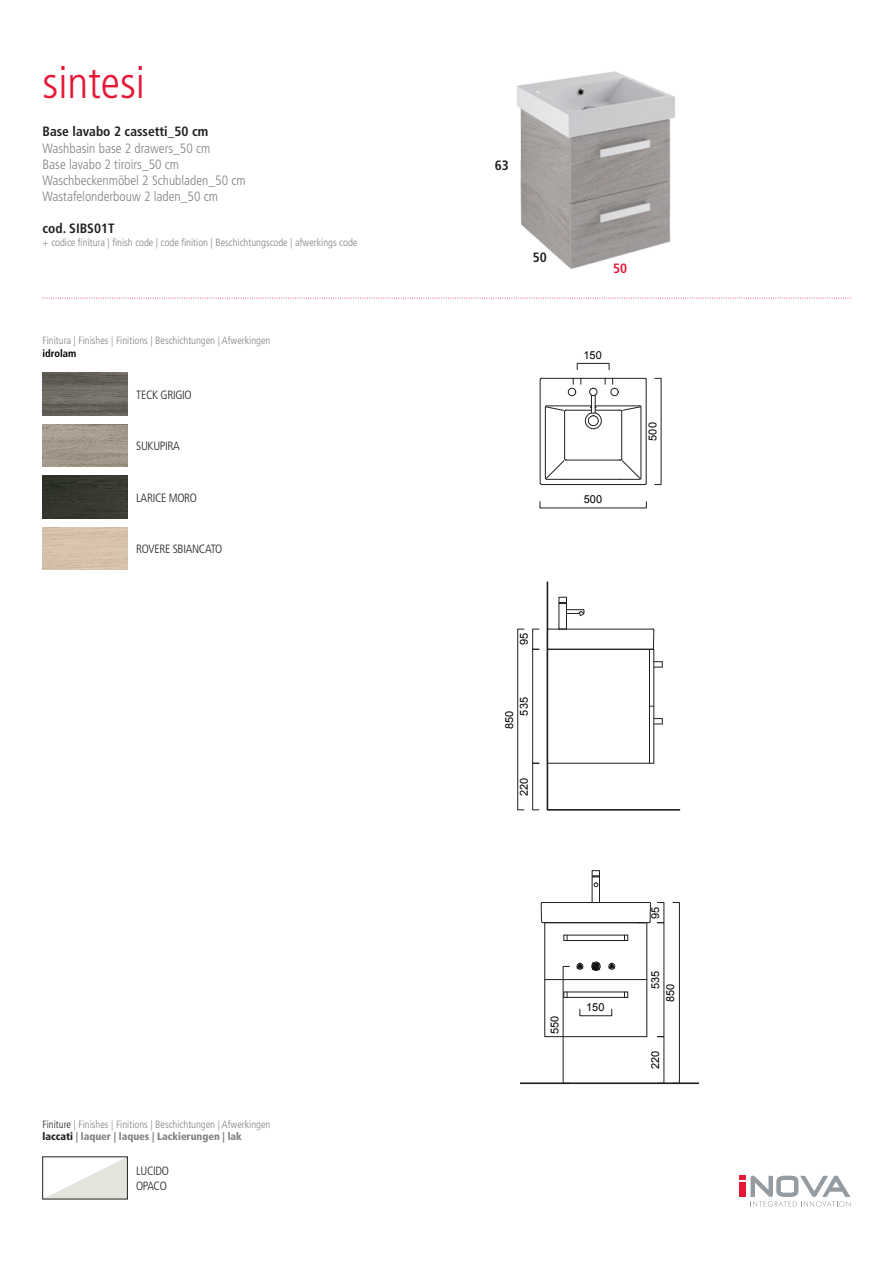
<style>
.page{position:relative;width:893px;height:1263px;background:#fff}
.page>*{position:absolute;margin:0;border:0;box-sizing:border-box;transform-origin:0 0}
.t1{font:300 condensed 45px "Frutiger LT Std";color:#e51836}
.t2{font:300 condensed 13.5px "Frutiger LT Std";color:#808284}
.t3{font:700 condensed 13.5px "Frutiger LT Std";color:#231f20}
.t4{font:700 condensed 13.5px "Frutiger LT Std";color:#e51836}
.t5{font:300 condensed 12px/14.4px "Frutiger LT Std";letter-spacing:-.025em;color:#231f20}
.t6{font:10.95px/15px "Arial";color:#000}
.t7{font:300 condensed 10.5px "Frutiger LT Std";color:#808284}
.t8{font:300 condensed 10.5px/12.6px "Frutiger LT Std";color:#808285}
.t9{font:700 condensed 10.5px "Frutiger LT Std";color:#000}
.s1{color:#231f20}
.s2{font-weight:900;color:#231f20}
.s3{font-weight:900}
</style>
<div class="page">
<svg style="left:44px;top:298px;width:807px;height:1px"></svg>
<svg style="left:47px;top:1159px;width:79px;height:38px"></svg>
<div style="left:739px;top:1182px;width:6px;height:15px;background:#e51836"></div>
<svg style="left:739px;top:1176px;width:6px;height:4px"></svg>
<svg style="left:751px;top:1175px;width:99px;height:32px"></svg>
<img style="left:43px;top:476px;width:85px;height:42px">
<img style="left:43px;top:424px;width:85px;height:43px">
<img style="left:43px;top:373px;width:85px;height:42px">
<img style="left:42px;top:527px;width:85px;height:43px">
<img style="left:509px;top:72px;width:175px;height:226px">
<hr style="left:640px;top:407px;width:1px;height:71px;background:#231f20">
<hr style="left:545px;top:407px;width:1px;height:71px;background:#231f20">
<hr style="left:564px;top:411px;width:1px;height:48px;background:#231f20">
<hr style="left:621px;top:411px;width:1px;height:48px;background:#231f20">
<hr style="left:566px;top:479px;width:53px;height:1px;background:#231f20">
<svg style="left:545px;top:405px;width:97px;height:24px"></svg>
<hr style="left:566px;top:460px;width:53px;height:1px;background:#231f20">
<svg style="left:568px;top:379px;width:14px;height:17px"></svg>
<svg style="left:605px;top:379px;width:14px;height:17px"></svg>
<hr style="left:646px;top:379px;width:1px;height:104px;background:#231f20">
<hr style="left:541px;top:378px;width:104px;height:1px;background:#231f20">
<hr style="left:540px;top:379px;width:1px;height:104px;background:#231f20">
<svg style="left:539px;top:459px;width:28px;height:26px"></svg>
<hr style="left:541px;top:484px;width:104px;height:1px;background:#231f20">
<svg style="left:619px;top:459px;width:28px;height:26px"></svg>
<div style="left:577px;top:363px;width:32px;height:7px;border:1px solid #231f20"></div>
<div style="left:589px;top:388px;width:8px;height:8px;border:1px solid #231f20;border-radius:50%"></div>
<div style="left:591px;top:395px;width:4px;height:18px;border:1px solid #231f20"></div>
<div style="left:517px;top:629px;width:7px;height:181px;border:1px solid #231f20"></div>
<div style="left:532px;top:649px;width:7px;height:114px;border:1px solid #231f20"></div>
<div style="left:532px;top:629px;width:7px;height:20px;border:1px solid #231f20"></div>
<div style="left:532px;top:763px;width:7px;height:47px;border:1px solid #231f20"></div>
<svg style="left:546px;top:581px;width:135px;height:230px"></svg>
<hr style="left:542px;top:902px;width:107px;height:1px;background:#231f20">
<svg style="left:540px;top:901px;width:3px;height:22px"></svg>
<hr style="left:543px;top:922px;width:102px;height:1px;background:#231f20">
<svg style="left:647px;top:901px;width:4px;height:22px"></svg>
<div style="left:544px;top:922px;width:103px;height:58px;border:1px solid #231f20"></div>
<div style="left:544px;top:979px;width:103px;height:58px;border:1px solid #231f20"></div>
<hr style="left:520px;top:1082px;width:179px;height:2px;background:#231f20">
<div style="left:592px;top:870px;width:8px;height:6px;border:1px solid #231f20"></div>
<svg style="left:592px;top:876px;width:8px;height:26px"></svg>
<div style="left:592px;top:962px;width:8px;height:8px;border:1px solid #231f20;border-radius:50%"></div>
<svg style="left:592px;top:962px;width:7px;height:8px"></svg>
<div style="left:580px;top:1009px;width:32px;height:7px;border:1px solid #231f20"></div>
<svg style="left:577px;top:962px;width:6px;height:7px"></svg>
<svg style="left:608px;top:962px;width:7px;height:7px"></svg>
<div style="left:673px;top:902px;width:7px;height:181px;border:1px solid #231f20"></div>
<hr style="left:564px;top:935px;width:64px;height:1px;background:#231f20">
<hr style="left:564px;top:940px;width:64px;height:1px;background:#231f20">
<svg style="left:564px;top:935px;width:4px;height:5px"></svg>
<hr style="left:564px;top:992px;width:64px;height:1px;background:#231f20">
<hr style="left:564px;top:997px;width:64px;height:1px;background:#231f20">
<svg style="left:564px;top:992px;width:4px;height:5px"></svg>
<svg style="left:624px;top:992px;width:4px;height:5px"></svg>
<h1 class="t1" style="left:43px;top:56px;width:104px">sintesi</h1>
<p class="t3" style="left:43px;top:124px;width:167px">Base lavabo 2 cassetti_50 cm</p>
<p class="t2" style="left:43px;top:140px;width:169px">Washbasin base 2 drawers_50 cm</p>
<p class="t2" style="left:43px;top:156px;width:138px">Base lavabo 2 tiroirs_50 cm</p>
<p class="t2" style="left:43px;top:173px;width:205px">Waschbeckenmöbel 2 Schubladen_50 cm</p>
<p class="t2" style="left:43px;top:189px;width:177px">Wastafelonderbouw 2 laden_50 cm</p>
<p class="t3" style="left:43px;top:221px;width:74px">cod. SIBS01T</p>
<p class="t7" style="left:43px;top:237px;width:316px">+ codice finitura | finish code | code finition | Beschichtungscode | afwerkings code</p>
<p class="t7" style="left:43px;top:335px;width:229px">Finitura | Finishes | Finitions | Beschichtungen | Afwerkingen</p>
<p class="t9" style="left:43px;top:347px;width:35px">idrolam</p>
<p class="t5" style="left:136px;top:388px;width:57px">TECK GRIGIO</p>
<p class="t5" style="left:136px;top:439px;width:45px">SUKUPIRA</p>
<p class="t5" style="left:136px;top:490px;width:62px">LARICE MORO</p>
<p class="t5" style="left:136px;top:542px;width:88px">ROVERE SBIANCATO</p>
<p class="t8" style="left:43px;top:1118px;width:229px"><span class="s1">Finiture</span> | Finishes | Finitions | Beschichtungen | Afwerkingen <span class="s2">laccati</span> <span class="s3">| laquer | laques | Lackierungen | lak</span></p>
<p class="t5" style="left:136px;top:1164px;width:34px">LUCIDO<br>OPACO</p>
<p class="t3" style="left:495px;top:157px;width:16px">63</p>
<p class="t3" style="left:533px;top:250px;width:16px">50</p>
<p class="t4" style="left:613px;top:260px;width:16px">50</p>
<p class="t6" style="left:583px;top:347px;width:20px">150</p>
<p class="t6" style="left:584px;top:492px;width:20px">500</p>
<p class="t6" style="left:645px;top:441px;width:20px;rotate:-90deg">500</p>
<p class="t6" style="left:517px;top:645px;width:14px;rotate:-90deg">95</p>
<p class="t6" style="left:502px;top:715px;width:20px;text-indent:-13px;rotate:-90deg">850<br>535</p>
<p class="t6" style="left:517px;top:796px;width:20px;rotate:-90deg">220</p>
<p class="t6" style="left:547px;top:1034px;width:20px;rotate:-90deg">550</p>
<p class="t6" style="left:586px;top:1000px;width:20px">150</p>
<p class="t6" style="left:648px;top:919px;width:14px;rotate:-90deg">95</p>
<p class="t6" style="left:648px;top:989px;width:20px;rotate:-90deg">535</p>
<p class="t6" style="left:663px;top:1002px;width:20px;rotate:-90deg">850</p>
<p class="t6" style="left:648px;top:1069px;width:20px;rotate:-90deg">220</p>
</div>
